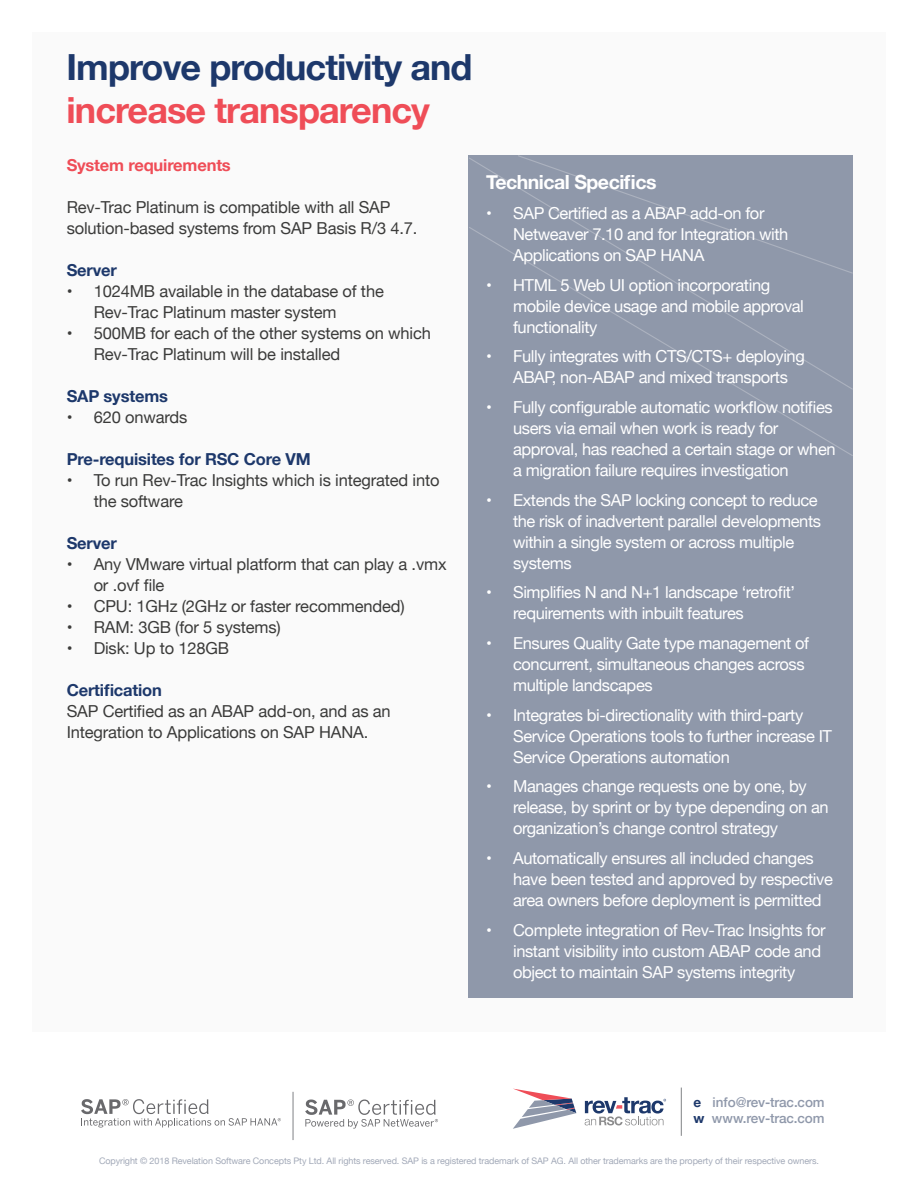
<style>
.page{position:relative;width:918px;height:1188px;background:#fff}
.page>*{position:absolute;margin:0;border:0;box-sizing:border-box;transform-origin:0 0}
.t1{font:700 36px/43.2px "Helvetica Neue";letter-spacing:-.025em;color:#1d386b}
.Pullout_white{font:700 19.5px "Helvetica Neue";letter-spacing:-.025em;color:#fff}
.t2{font:16.5px/21px "Helvetica Neue";letter-spacing:-.025em;color:#fff}
.Body_Copy_Bec{font:16.5px/21px "Helvetica Neue";letter-spacing:-.01em;color:#3b3b3a}
.Body_Copy_Bec-2{font:700 16.5px "Helvetica Neue";letter-spacing:-.01em;color:#1d386b}
.Body_Copy_Bec-3{font:700 16.5px "Helvetica Neue";letter-spacing:-.01em;color:#ef4d57}
.t3{font:500 13.5px/16.2px "Helvetica Neue";letter-spacing:-.01em;color:#8f98aa}
.t4{font:9px "Helvetica Neue";letter-spacing:-.01em;color:#a2a9b8}
.s1{color:#ef4d57}
.s2{font-weight:700;color:#1d386b}
</style>
<div class="page">
<div style="left:32px;top:32px;width:854px;height:999px;background:#fafafa"></div>
<div style="left:469px;top:155px;width:384px;height:843px;background:#8f98aa"></div>
<svg style="left:468px;top:157px;width:251px;height:69px"></svg>
<svg style="left:468px;top:226px;width:385px;height:231px"></svg>
<svg style="left:513px;top:1089px;width:63px;height:40px"></svg>
<svg style="left:585px;top:1097px;width:81px;height:28px"></svg>
<hr style="left:681px;top:1088px;width:1px;height:48px;background:#808285">
<svg style="left:81px;top:1099px;width:200px;height:29px"></svg>
<svg style="left:305px;top:1099px;width:133px;height:30px"></svg>
<hr style="left:293px;top:1092px;width:1px;height:48px;background:#808285">
<h3 class="t1" style="left:67px;top:47px;width:407px">Improve productivity and <span class="s1">increase transparency</span></h3>
<p class="Body_Copy_Bec-3" style="left:67px;top:152px;width:166px">System requirements</p>
<p class="Body_Copy_Bec" style="left:67px;top:198px;width:352px">Rev-Trac Platinum is compatible with all SAP solution-based systems from SAP Basis R/3 4.7.</p>
<p class="Body_Copy_Bec-2" style="left:67px;top:257px;width:52px">Server</p>
<p class="Body_Copy_Bec" style="left:94px;top:282px;width:292px;text-indent:-27px">• 1024MB available in the database of the<br>Rev-Trac Platinum master system</p>
<p class="Body_Copy_Bec" style="left:94px;top:324px;width:339px;text-indent:-27px">• 500MB for each of the other systems on which<br>Rev-Trac Platinum will be installed</p>
<p class="Body_Copy_Bec-2" style="left:67px;top:383px;width:103px">SAP systems</p>
<p class="Body_Copy_Bec" style="left:67px;top:408px;width:122px">• 620 onwards</p>
<p class="Body_Copy_Bec-2" style="left:67px;top:446px;width:245px">Pre-requisites for RSC Core VM</p>
<p class="Body_Copy_Bec" style="left:94px;top:471px;width:347px;text-indent:-27px">• To run Rev-Trac Insights which is integrated into the software</p>
<p class="Body_Copy_Bec-2" style="left:67px;top:530px;width:52px">Server</p>
<p class="Body_Copy_Bec" style="left:94px;top:555px;width:354px;text-indent:-27px">• Any VMware virtual platform that can play a .vmx or .ovf file</p>
<p class="Body_Copy_Bec" style="left:67px;top:597px;width:340px">• CPU: 1GHz (2GHz or faster recommended)</p>
<p class="Body_Copy_Bec" style="left:67px;top:618px;width:216px">• RAM: 3GB (for 5 systems)</p>
<p class="Body_Copy_Bec" style="left:67px;top:639px;width:164px">• Disk: Up to 128GB</p>
<p class="Body_Copy_Bec" style="left:67px;top:681px;width:326px"><span class="s2">Certification<br></span>SAP Certified as an ABAP add-on, and as an<br>Integration to Applications on SAP HANA.</p>
<p class="Pullout_white" style="left:486px;top:167px;width:172px">Technical Specifics</p>
<p class="t2" style="left:513px;top:204px;width:277px;text-indent:-27px">• SAP Certified as a ABAP add-on for<br>Netweaver 7.10 and for Integration with<br>Applications on SAP HANA</p>
<p class="t2" style="left:513px;top:275px;width:292px;text-indent:-27px">• HTML 5 Web UI option incorporating mobile device usage and mobile approval functionality</p>
<p class="t2" style="left:513px;top:347px;width:293px;text-indent:-27px">• Fully integrates with CTS/CTS+ deploying<br>ABAP, non-ABAP and mixed transports</p>
<p class="t2" style="left:513px;top:398px;width:324px;text-indent:-27px">• Fully configurable automatic workflow notifies users via email when work is ready for approval, has reached a certain stage or when a migration failure requires investigation</p>
<p class="t2" style="left:513px;top:490px;width:309px;text-indent:-27px">• Extends the SAP locking concept to reduce the risk of inadvertent parallel developments within a single system or across multiple systems</p>
<p class="t2" style="left:513px;top:583px;width:284px;text-indent:-27px">• Simplifies N and N+1 landscape ‘retrofit’ requirements with inbuilt features</p>
<p class="t2" style="left:513px;top:634px;width:298px;text-indent:-27px">• Ensures Quality Gate type management of concurrent, simultaneous changes across multiple landscapes</p>
<p class="t2" style="left:513px;top:705px;width:320px;text-indent:-27px">• Integrates bi-directionality with third-party<br>Service Operations tools to further increase IT<br>Service Operations automation</p>
<p class="t2" style="left:513px;top:777px;width:317px;text-indent:-27px">• Manages change requests one by one, by release, by sprint or by type depending on an organization’s change control strategy</p>
<p class="t2" style="left:513px;top:848px;width:321px;text-indent:-27px">• Automatically ensures all included changes have been tested and approved by respective area owners before deployment is permitted</p>
<p class="t2" style="left:513px;top:920px;width:314px;text-indent:-27px">• Complete integration of Rev-Trac Insights for instant visibility into custom ABAP code and object to maintain SAP systems integrity</p>
<p class="t3" style="left:694px;top:1093px;width:133px"><span class="s2">e</span> info@rev-trac.com <span class="s2">w</span> www.rev-trac.com</p>
<p class="t4" style="left:99px;top:1154px;width:722px">Copyright © 2018 Revelation Software Concepts Pty Ltd. All rights reserved. SAP is a registered trademark of SAP AG. All other trademarks are the property of their respective owners.</p>
</div>
